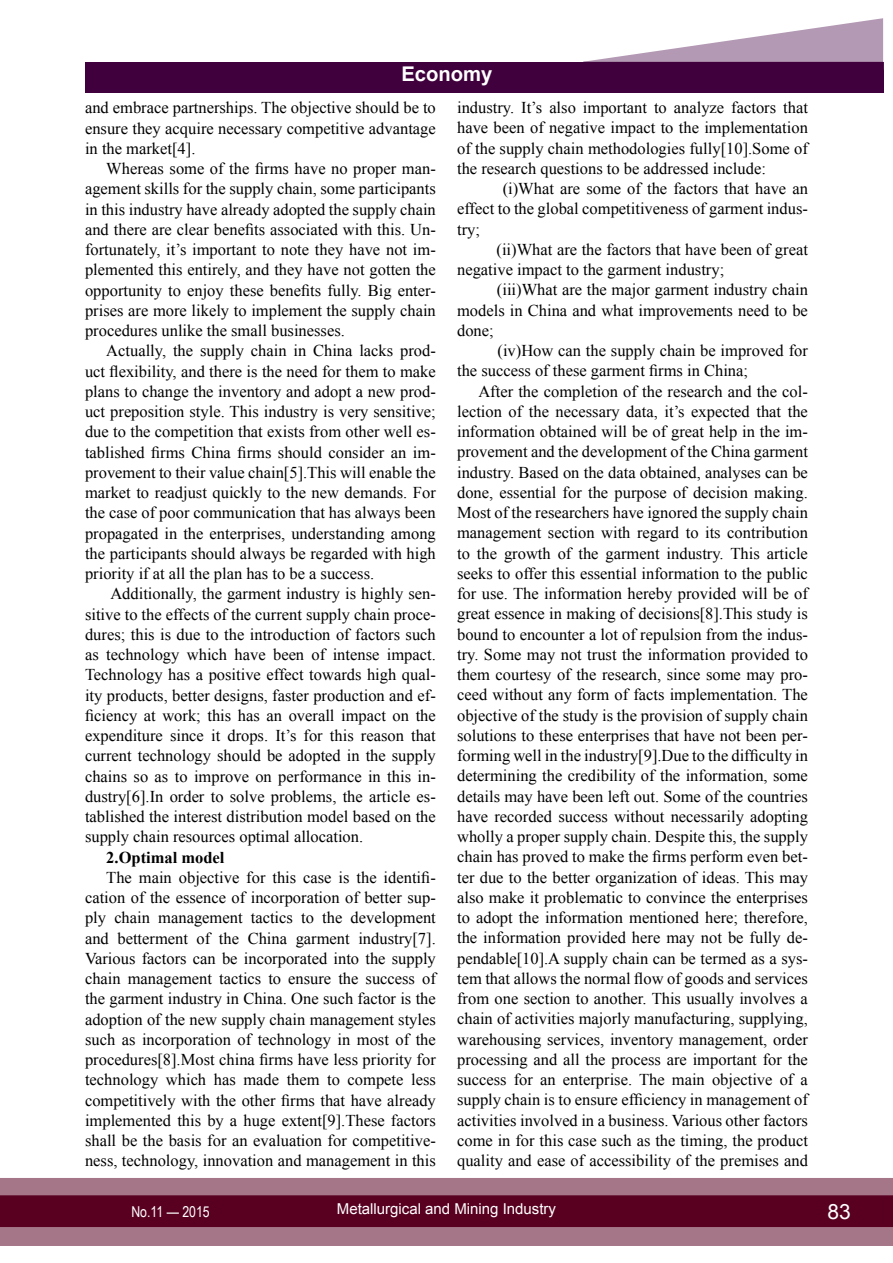
<style>
.page{position:relative;width:893px;height:1263px;background:#fff}
.page>*{position:absolute;margin:0;border:0;box-sizing:border-box;transform-origin:0 0}
.t1{font:21px "Arial";color:#fff}
.t2{font:700 20.25px "Arial";color:#fff}
.t3{font:16.5px/20.2px "Times New Roman";color:#000;text-align:justify}
.t4{font:700 16.5px "Times New Roman";color:#000}
.t5{font:15px "Arial";color:#fff}
.t6{font:15px "Arial Narrow";color:#fff}
</style>
<div class="page">
<div style="left:0;top:1178px;width:893px;height:68px;background:#a57687"></div>
<div style="left:0;top:1195px;width:893px;height:32px;background:#590021;border:2px solid #590021"></div>
<div style="left:85px;top:62px;width:798px;height:30px;background:#40003d"></div>
<svg style="left:583px;top:18px;width:300px;height:44px"></svg>
<p class="t2" style="left:401px;top:61px;width:93px">Economy</p>
<p class="t3" style="left:85px;top:98px;width:352px">and embrace partnerships. The objective should be to ensure they acquire necessary competitive advantage in the market[4].</p>
<p class="t3" style="left:85px;top:158px;width:352px;text-indent:21px">Whereas some of the firms have no proper man&shy;agement skills for the supply chain, some participants in this industry have already adopted the supply chain and there are clear benefits associated with this. Un&shy;fortunately, it’s important to note they have not im&shy;plemented this entirely, and they have not gotten the opportunity to enjoy these benefits fully. Big enter&shy;prises are more likely to implement the supply chain procedures unlike the small businesses.</p>
<p class="t3" style="left:85px;top:340px;width:352px;text-indent:21px">Actually, the supply chain in China lacks prod&shy;uct flexibility, and there is the need for them to make plans to change the inventory and adopt a new prod&shy;uct preposition style. This industry is very sensitive; due to the competition that exists from other well es&shy;tablished firms China firms should consider an im&shy;provement to their value chain[5].This will enable the market to readjust quickly to the new demands. For the case of poor communication that has always been propagated in the enterprises, understanding among the participants should always be regarded with high priority if at all the plan has to be a success.</p>
<p class="t3" style="left:85px;top:583px;width:352px;text-indent:25px">Additionally, the garment industry is highly sen&shy;sitive to the effects of the current supply chain proce&shy;dures; this is due to the introduction of factors such as technology which have been of intense impact.<br>Technology has a positive effect towards high qual&shy;ity products, better designs, faster production and ef&shy;ficiency at work; this has an overall impact on the expenditure since it drops. It’s for this reason that current technology should be adopted in the supply chains so as to improve on performance in this in&shy;dustry[6].In order to solve problems, the article es&shy;tablished the interest distribution model based on the supply chain resources optimal allocation.</p>
<p class="t4" style="left:106px;top:846px;width:120px">2.Optimal model</p>
<p class="t3" style="left:85px;top:867px;width:352px;text-indent:21px">The main objective for this case is the identifi&shy;cation of the essence of incorporation of better sup&shy;ply chain management tactics to the development and betterment of the China garment industry[7].<br>Various factors can be incorporated into the supply chain management tactics to ensure the success of the garment industry in China. One such factor is the adoption of the new supply chain management styles such as incorporation of technology in most of the procedures[8].Most china firms have less priority for technology which has made them to compete less competitively with the other firms that have already implemented this by a huge extent[9].These factors shall be the basis for an evaluation for competitive&shy;ness, technology, innovation and management in this</p>
<p class="t3" style="left:457px;top:97px;width:352px">industry. It’s also important to analyze factors that have been of negative impact to the implementation of the supply chain methodologies fully[10].Some of the research questions to be addressed include:</p>
<p class="t3" style="left:457px;top:178px;width:352px;text-indent:46px">(i)What are some of the factors that have an effect to the global competitiveness of garment indus&shy;try;</p>
<p class="t3" style="left:457px;top:239px;width:352px;text-indent:39px">(ii)What are the factors that have been of great negative impact to the garment industry;</p>
<p class="t3" style="left:457px;top:279px;width:352px;text-indent:40px">(iii)What are the major garment industry chain models in China and what improvements need to be done;</p>
<p class="t3" style="left:457px;top:340px;width:352px;text-indent:40px">(iv)How can the supply chain be improved for the success of these garment firms in China;</p>
<p class="t3" style="left:457px;top:381px;width:352px;text-indent:21px">After the completion of the research and the col&shy;lection of the necessary data, it’s expected that the information obtained will be of great help in the im&shy;provement and the development of the China garment industry. Based on the data obtained, analyses can be done, essential for the purpose of decision making.<br>Most of the researchers have ignored the supply chain management section with regard to its contribution to the growth of the garment industry. This article seeks to offer this essential information to the public for use. The information hereby provided will be of great essence in making of decisions[8].This study is bound to encounter a lot of repulsion from the indus&shy;try. Some may not trust the information provided to them courtesy of the research, since some may pro&shy;ceed without any form of facts implementation. The objective of the study is the provision of supply chain solutions to these enterprises that have not been per&shy;forming well in the industry[9].Due to the difficulty in determining the credibility of the information, some details may have been left out. Some of the countries have recorded success without necessarily adopting wholly a proper supply chain. Despite this, the supply chain has proved to make the firms perform even bet&shy;ter due to the better organization of ideas. This may also make it problematic to convince the enterprises to adopt the information mentioned here; therefore, the information provided here may not be fully de&shy;pendable[10].A supply chain can be termed as a sys&shy;tem that allows the normal flow of goods and services from one section to another. This usually involves a chain of activities majorly manufacturing, supplying, warehousing services, inventory management, order processing and all the process are important for the success for an enterprise. The main objective of a supply chain is to ensure efficiency in management of activities involved in a business. Various other factors come in for this case such as the timing, the product quality and ease of accessibility of the premises and</p>
<p class="t6" style="left:131px;top:1200px;width:80px">No.11 — 2015</p>
<p class="t5" style="left:337px;top:1199px;width:221px">Metallurgical and Mining Industry</p>
<p class="t1" style="left:827px;top:1197px;width:25px">83</p>
</div>
